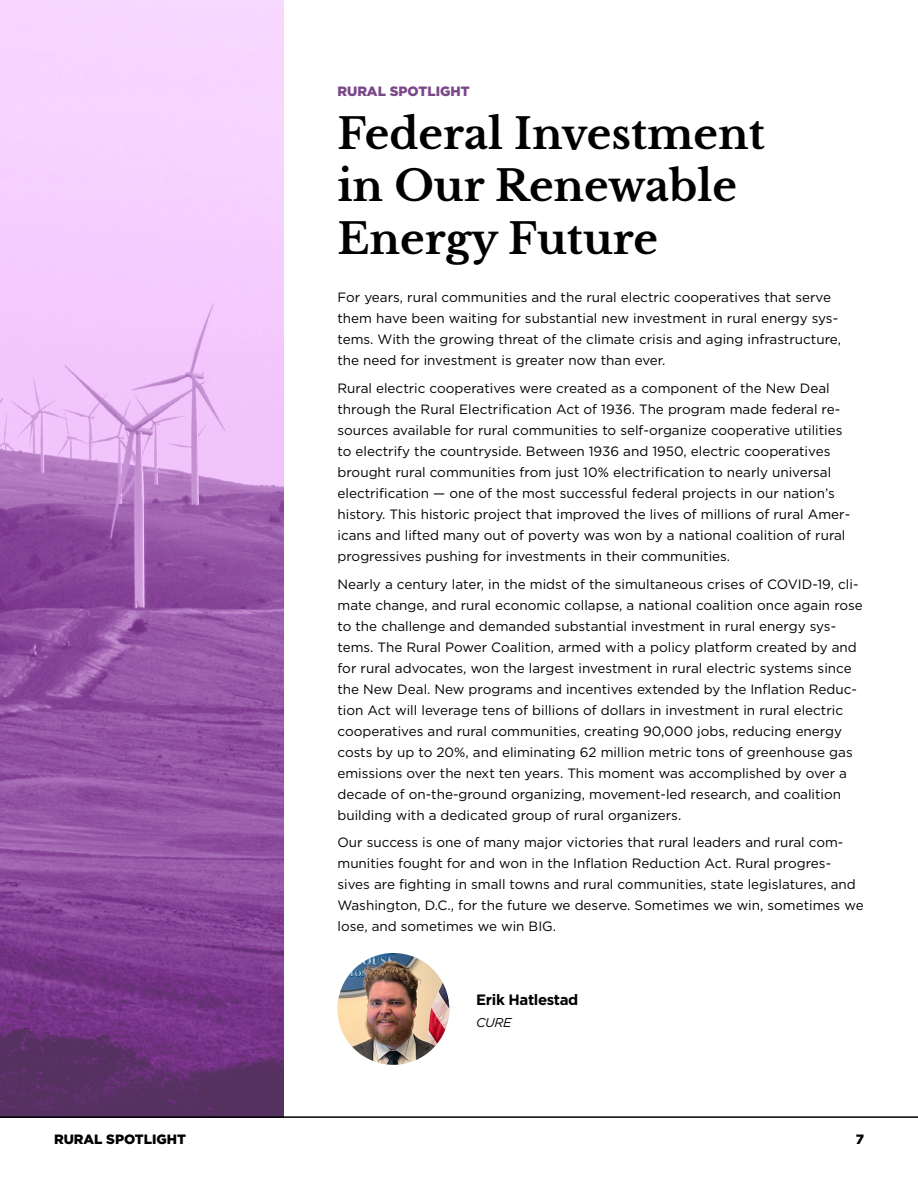
<style>
.page{position:relative;width:918px;height:1188px;background:#fff}
.page>*{position:absolute;margin:0;border:0;box-sizing:border-box;transform-origin:0 0}
.t1{font:700 42px/52.5px "Libre Baskerville";color:#000}
.t2{font:700 15px "Gotham";letter-spacing:-.025em;color:#000}
.t3{font:13.5px/21px "Gotham";color:#000}
.t4{font:900 13.5px "Gotham";color:#000}
.t5{font:900 13.5px "Gotham";color:#7a4789}
.t6{font:italic 12.75px "Gotham";color:#000}
</style>
<div class="page">
<img style="left:338px;top:953px;width:111px;height:112px;border-radius:56px">
<svg style="left:0;top:0;width:284px;height:1116px;background:#b682c3"></svg>
<hr style="left:0;top:1116px;width:918px;height:2px;background:#000">
<p class="t4" style="left:54px;top:1131px;width:134px">RURAL SPOTLIGHT</p>
<p class="t5" style="left:338px;top:84px;width:134px">RURAL SPOTLIGHT</p>
<h1 class="t1" style="left:338px;top:108px;width:429px">Federal Investment in Our Renewable<br>Energy Future</h1>
<p class="t3" style="left:338px;top:286px;width:505px">For years, rural communities and the rural electric cooperatives that serve them have been waiting for substantial new investment in rural energy sys&shy;tems. With the growing threat of the climate crisis and aging infrastructure, the need for investment is greater now than ever.</p>
<p class="t3" style="left:338px;top:377px;width:514px">Rural electric cooperatives were created as a component of the New Deal through the Rural Electrification Act of 1936. The program made federal re&shy;sources available for rural communities to self-organize cooperative utilities to electrify the countryside. Between 1936 and 1950, electric cooperatives brought rural communities from just 10% electrification to nearly universal electrification — one of the most successful federal projects in our nation’s history. This historic project that improved the lives of millions of rural Amer&shy;icans and lifted many out of poverty was won by a national coalition of rural progressives pushing for investments in their communities.</p>
<p class="t3" style="left:338px;top:573px;width:527px">Nearly a century later, in the midst of the simultaneous crises of COVID-19, cli&shy;mate change, and rural economic collapse, a national coalition once again rose to the challenge and demanded substantial investment in rural energy sys&shy;tems. The Rural Power Coalition, armed with a policy platform created by and for rural advocates, won the largest investment in rural electric systems since the New Deal. New programs and incentives extended by the Inflation Reduc&shy;tion Act will leverage tens of billions of dollars in investment in rural electric cooperatives and rural communities, creating 90,000 jobs, reducing energy costs by up to 20%, and eliminating 62 million metric tons of greenhouse gas emissions over the next ten years. This moment was accomplished by over a decade of on-the-ground organizing, movement-led research, and coalition building with a dedicated group of rural organizers.</p>
<p class="t3" style="left:338px;top:832px;width:528px">Our success is one of many major victories that rural leaders and rural com&shy;munities fought for and won in the Inflation Reduction Act. Rural progres&shy;sives are fighting in small towns and rural communities, state legislatures, and Washington, D.C., for the future we deserve. Sometimes we win, sometimes we lose, and sometimes we win BIG.</p>
<p class="t2" style="left:476px;top:991px;width:104px">Erik Hatlestad</p>
<p class="t6" style="left:476px;top:1015px;width:37px">CURE</p>
<p class="t4" style="left:856px;top:1131px;width:10px">7</p>
</div>
